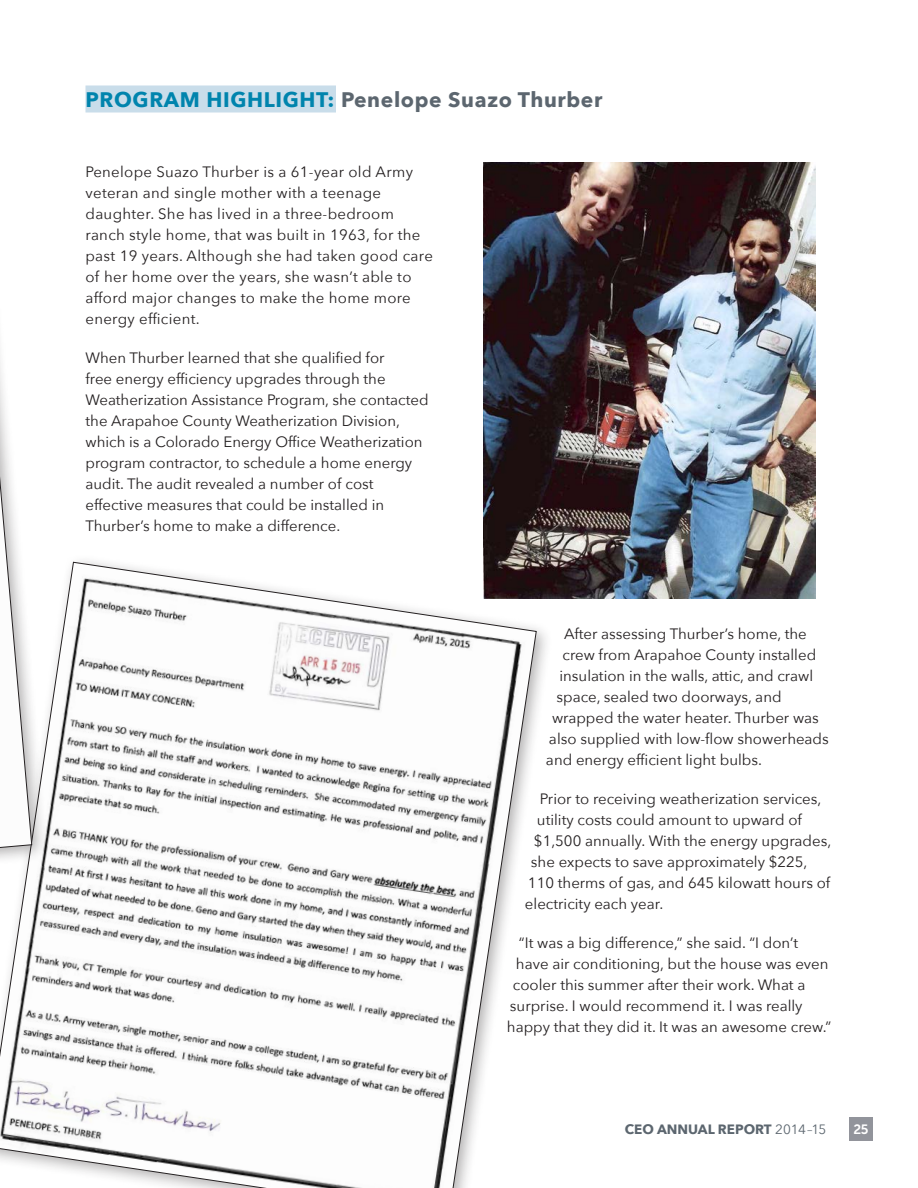
<style>
.page{position:relative;width:918px;height:1188px;background:#fff}
.page>*{position:absolute;margin:0;border:0;box-sizing:border-box;transform-origin:0 0}
.t1{font:700 21px "Avenir Next";letter-spacing:.03em;color:#5c666f}
.t2{font:700 21px "Avenir Next";color:#0084ad}
.t3{font:15px/21px "Avenir Next";color:#231f20}
.t4{font:15px/21px "Avenir Next";letter-spacing:.02em;color:#231f20}
.t5{font:700 13.5px "Avenir Next";color:#5c666f}
.t6{font:13.5px "Avenir Next";letter-spacing:-.02em;color:#5c666f}
.t7{font:13.5px "Museo Sans 700";color:#fff}
.s1{color:#0084ad}
.s2{font-weight:700}
</style>
<div class="page">
<div style="left:849px;top:1117px;width:24px;height:24px;background:#92949b"></div>
<div style="left:86px;top:86px;width:250px;height:26px;background:#c9ddea"></div>
<img style="left:484px;top:162px;width:331px;height:436px">
<div style="left:0;top:554px;width:553px;height:634px;background:#231f20;opacity:.35"></div>
<svg style="left:0;top:561px;width:537px;height:627px"></svg>
<div style="left:0;top:296px;width:49px;height:607px;background:#231f20;opacity:.35"></div>
<svg style="left:0;top:303px;width:33px;height:583px"></svg>
<h1 class="t2" style="left:86px;top:86px;width:31px">PROGRA</h1>
<h1 class="t1" style="left:180px;top:86px;width:424px"><span class="s1">M HIG HLIG HT:</span> Penelope Suazo Thurber</h1>
<p class="t4" style="left:86px;top:161px;width:349px">Penelope Suazo Thurber is a 61-year old Army veteran and single mother with a teenage daughter. She has lived in a three-bedroom ranch style home, that was built in 1963, for the past 19 years. Although she had taken good care of her home over the years, she wasn’t able to afford major changes to make the home more energy efficient.</p>
<p class="t3" style="left:86px;top:347px;width:345px">When Thurber learned that she qualified for<br>free energy efficiency upgrades through the Weatherization Assistance Program, she contacted the Arapahoe County Weatherization Division, which is a Colorado Energy Office Weatherization program contractor, to schedule a home energy audit. The audit revealed a number of cost effective measures that could be installed in Thurber’s home to make a difference.</p>
<p class="t3" style="left:564px;top:623px;width:244px">After assessing Thurber’s home, the</p>
<p class="t3" style="left:562px;top:644px;width:255px">crew from Arapahoe County installed</p>
<p class="t3" style="left:560px;top:665px;width:255px">insulation in the walls, attic, and crawl</p>
<p class="t3" style="left:556px;top:686px;width:227px">space, sealed two doorways, and</p>
<p class="t3" style="left:552px;top:707px;width:268px">wrapped the water heater. Thurber was</p>
<p class="t3" style="left:549px;top:728px;width:281px">also supplied with low-flow showerheads</p>
<p class="t3" style="left:546px;top:749px;width:217px">and energy efficient light bulbs.</p>
<p class="t3" style="left:540px;top:788px;width:283px">Prior to receiving weatherization services,</p>
<p class="t3" style="left:537px;top:809px;width:267px">utility costs could amount to upward of</p>
<p class="t3" style="left:534px;top:830px;width:299px">$1,500 annually. With the energy upgrades,</p>
<p class="t3" style="left:531px;top:851px;width:278px">she expects to save approximately $225,</p>
<p class="t3" style="left:528px;top:872px;width:304px">110 therms of gas, and 645 kilowatt hours of</p>
<p class="t3" style="left:525px;top:893px;width:140px">electricity each year.</p>
<p class="t3" style="left:519px;top:932px;width:281px">“It was a big difference,” she said. “I don’t</p>
<p class="t3" style="left:516px;top:953px;width:314px">have air conditioning, but the house was even</p>
<p class="t3" style="left:513px;top:974px;width:294px">cooler this summer after their work. What a</p>
<p class="t3" style="left:510px;top:995px;width:294px">surprise. I would recommend it. I was really</p>
<p class="t3" style="left:507px;top:1016px;width:326px">happy that they did it. It was an awesome crew.”</p>
<p class="t5" style="left:625px;top:1121px;width:103px">CEO Annual Rep</p>
<p class="t6" style="left:744px;top:1121px;width:84px"><span class="s2">ort</span> 2014–15</p>
<p class="t7" style="left:853px;top:1122px;width:17px">25</p>
</div>
